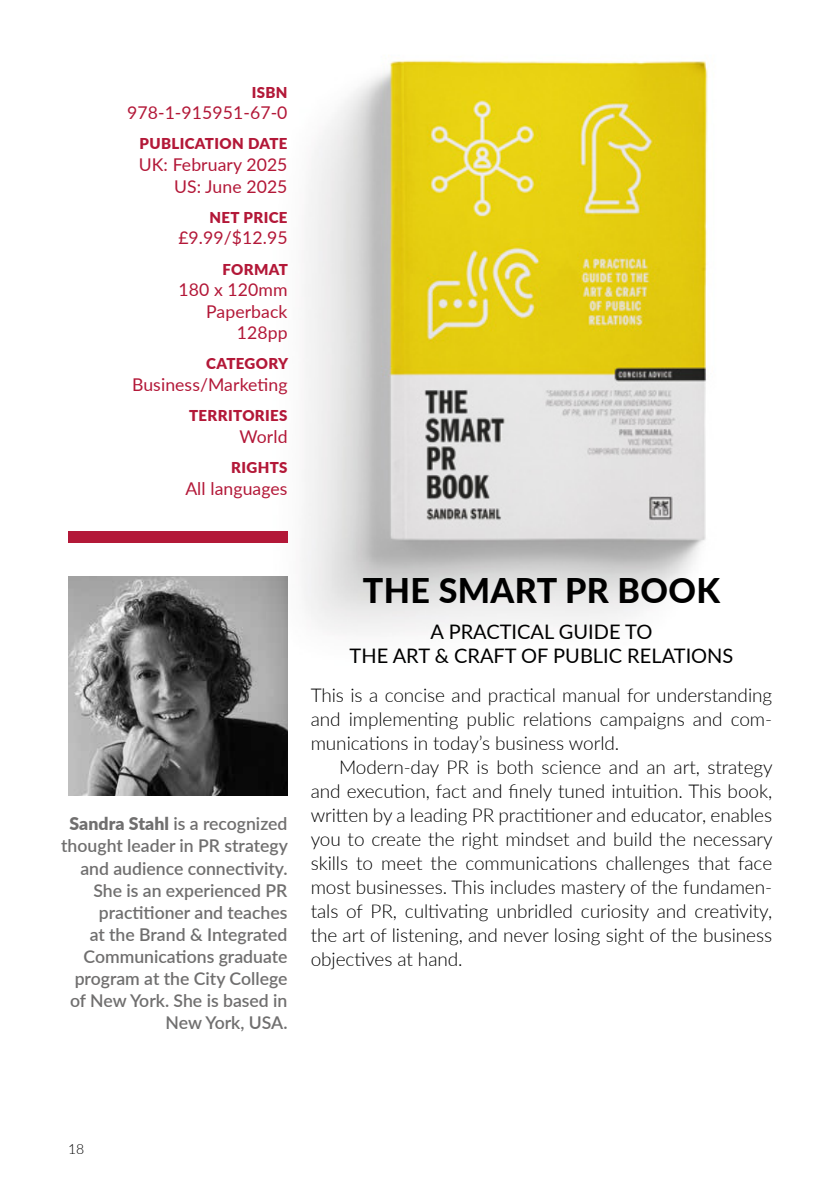
<style>
.page{position:relative;width:840px;height:1191px;background:#fff}
.page>*{position:absolute;margin:0;border:0;box-sizing:border-box;transform-origin:0 0}
.t1{font:800 34px "Lato";letter-spacing:.01em;color:#000}
.t2{font:20px/24px "Lato";color:#000;text-align:center}
.t3{font:300 19px/24px "Lato";letter-spacing:-.005em;color:#000;text-align:justify}
.t4{font:600 17.6px/22px "Lato";color:#706f6f;text-align:right}
.t5{font:17.6px/21.6px "Lato";letter-spacing:.005em;color:#b31838;text-align:right}
.t6{font:900 15px "Lato";letter-spacing:.025em;color:#b31838}
.t7{font:300 14px "Lato";color:#000}
.s1{font-weight:900}
</style>
<div class="page">
<img style="left:222px;top:55px;width:486px;height:671px">
<div style="left:68px;top:531px;width:219px;height:11px;background:#b31838"></div>
<img style="left:68px;top:576px;width:219px;height:219px">
<p class="t6" style="left:251px;top:81px;width:37px">ISBN</p>
<p class="t5" style="left:127px;top:101px;width:162px">978-1-915951-67-0</p>
<p class="t6" style="left:139px;top:133px;width:149px">PUBLICATION DATE</p>
<p class="t5" style="left:139px;top:153px;width:150px">UK: February 2025<br>US: June 2025</p>
<p class="t6" style="left:209px;top:206px;width:79px">NET PRICE</p>
<p class="t5" style="left:178px;top:226px;width:111px">£9.99/$12.95</p>
<p class="t6" style="left:222px;top:258px;width:67px">FORMAT</p>
<p class="t5" style="left:178px;top:278px;width:110px">180 x 120mm<br>Paperback<br>128pp</p>
<p class="t6" style="left:206px;top:353px;width:83px">CATEGORY</p>
<p class="t5" style="left:132px;top:373px;width:157px">Business/Marketing</p>
<p class="t6" style="left:189px;top:404px;width:100px">TERRITORIES</p>
<p class="t5" style="left:239px;top:425px;width:49px">World</p>
<p class="t6" style="left:231px;top:456px;width:58px">RIGHTS</p>
<p class="t5" style="left:185px;top:476px;width:104px">All languages</p>
<p class="t4" style="left:61px;top:812px;width:228px"><span class="s1">Sandra Stahl</span> is a recognized thought leader in PR strategy and audience connectivity.<br>She is an experienced PR practitioner and teaches<br>at the Brand &amp; Integrated<br>Communications graduate program at the City College of New York. She is based in<br>New York, USA.</p>
<h1 class="t1" style="left:363px;top:566px;width:358px">THE SMART PR BOOK</h1>
<p class="t2" style="left:349px;top:618px;width:385px">A PRACTICAL GUIDE TO<br>THE ART &amp; CRAFT OF PUBLIC RELATIONS</p>
<p class="t3" style="left:310px;top:682px;width:462px">This is a concise and practical manual for understanding and implementing public relations campaigns and com&shy;munications in today’s business world.</p>
<p class="t3" style="left:310px;top:754px;width:463px;text-indent:28px">Modern-day PR is both science and an art, strategy and execution, fact and finely tuned intuition. This book, written by a leading PR practitioner and educator, enables you to create the right mindset and build the necessary skills to meet the communications challenges that face most businesses. This includes mastery of the fundamen&shy;tals of PR, cultivating unbridled curiosity and creativity, the art of listening, and never losing sight of the business objectives at hand.</p>
<p class="t7" style="left:68px;top:1139px;width:18px">18</p>
</div>
